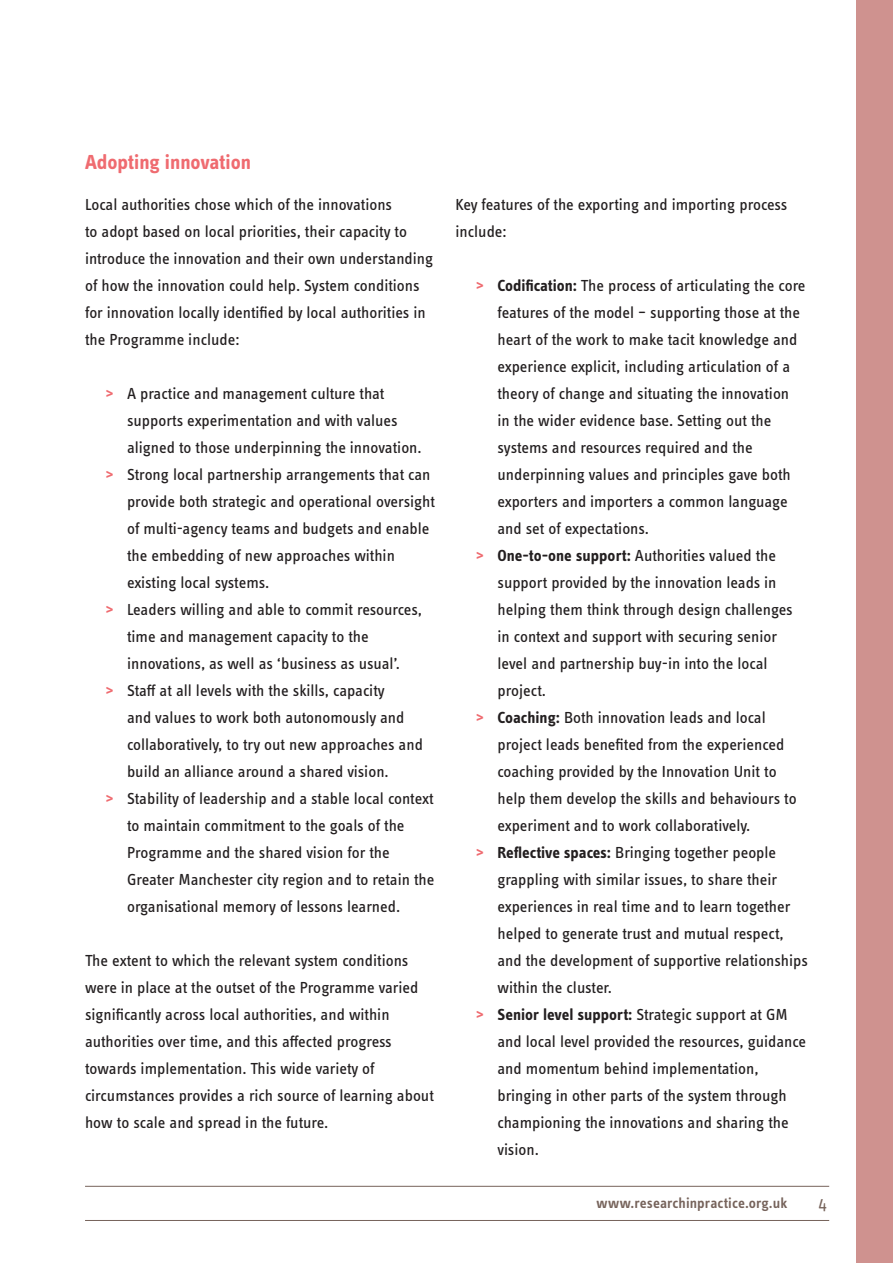
<style>
.page{position:relative;width:893px;height:1263px;background:#fff}
.page>*{position:absolute;margin:0;border:0;box-sizing:border-box;transform-origin:0 0}
.t1{font:700 21px "Info Text Pro";color:#ef6b70}
.t2{font:18px "Info Text Pro";color:#76635b}
.Body_Text{font:16.5px/27px "Info Text Pro";color:#231f20}
.t3{font:600 15px "Info Text Pro";letter-spacing:.005em;color:#76635b}
.s1{font-weight:700;color:#ef6b70}
.s2{font-weight:700}
</style>
<div class="page">
<div style="left:857px;top:0;width:36px;height:1263px;background:#cf928f"></div>
<hr style="left:85px;top:1220px;width:744px;height:1px;background:#76635b">
<hr style="left:85px;top:1186px;width:744px;height:1px;background:#76635b">
<p class="t1" style="left:85px;top:149px;width:168px">Adopting innovation</p>
<p class="Body_Text" style="left:85px;top:191px;width:350px">Local authorities chose which of the innovations<br>to adopt based on local priorities, their capacity to introduce the innovation and their own understanding of how the innovation could help. System conditions for innovation locally identified by local authorities in the Programme include:</p>
<p class="Body_Text" style="left:127px;top:380px;width:296px;text-indent:-21px"><span class="s1">&gt;</span> A practice and management culture that supports experimentation and with values aligned to those underpinning the innovation.</p>
<p class="Body_Text" style="left:127px;top:461px;width:309px;text-indent:-21px"><span class="s1">&gt;</span> Strong local partnership arrangements that can provide both strategic and operational oversight of multi-agency teams and budgets and enable the embedding of new approaches within existing local systems.</p>
<p class="Body_Text" style="left:127px;top:596px;width:297px;text-indent:-21px"><span class="s1">&gt;</span> Leaders willing and able to commit resources, time and management capacity to the innovations, as well as ‘business as usual’.</p>
<p class="Body_Text" style="left:127px;top:677px;width:297px;text-indent:-21px"><span class="s1">&gt;</span> Staff at all levels with the skills, capacity<br>and values to work both autonomously and collaboratively, to try out new approaches and build an alliance around a shared vision.</p>
<p class="Body_Text" style="left:127px;top:785px;width:309px;text-indent:-21px"><span class="s1">&gt;</span> Stability of leadership and a stable local context to maintain commitment to the goals of the Programme and the shared vision for the Greater Manchester city region and to retain the organisational memory of lessons learned.</p>
<p class="Body_Text" style="left:85px;top:947px;width:350px">The extent to which the relevant system conditions were in place at the outset of the Programme varied significantly across local authorities, and within authorities over time, and this affected progress towards implementation. This wide variety of circumstances provides a rich source of learning about how to scale and spread in the future.</p>
<p class="Body_Text" style="left:455px;top:191px;width:333px">Key features of the exporting and importing process include:</p>
<p class="Body_Text" style="left:497px;top:272px;width:310px;text-indent:-21px"><span class="s1">&gt;</span> <span class="s2">Codification:</span> The process of articulating the core features of the model – supporting those at the heart of the work to make tacit knowledge and experience explicit, including articulation of a theory of change and situating the innovation in the wider evidence base. Setting out the systems and resources required and the underpinning values and principles gave both exporters and importers a common language and set of expectations.</p>
<p class="Body_Text" style="left:497px;top:542px;width:297px;text-indent:-21px"><span class="s1">&gt;</span> <span class="s2">One-to-one support:</span> Authorities valued the support provided by the innovation leads in helping them think through design challenges in context and support with securing senior level and partnership buy-in into the local project.</p>
<p class="Body_Text" style="left:497px;top:704px;width:301px;text-indent:-21px"><span class="s1">&gt;</span> <span class="s2">Coaching:</span> Both innovation leads and local project leads benefited from the experienced coaching provided by the Innovation Unit to help them develop the skills and behaviours to experiment and to work collaboratively.</p>
<p class="Body_Text" style="left:497px;top:839px;width:312px;text-indent:-21px"><span class="s1">&gt;</span> <span class="s2">Reflective spaces:</span> Bringing together people grappling with similar issues, to share their experiences in real time and to learn together helped to generate trust and mutual respect, and the development of supportive relationships within the cluster.</p>
<p class="Body_Text" style="left:497px;top:1001px;width:310px;text-indent:-21px"><span class="s1">&gt;</span> <span class="s2">Senior level support:</span> Strategic support at GM and local level provided the resources, guidance and momentum behind implementation, bringing in other parts of the system through championing the innovations and sharing the vision.</p>
<p class="t3" style="left:597px;top:1194px;width:192px">www.researchinpractice.org.uk</p>
<p class="t2" style="left:818px;top:1192px;width:10px">4</p>
</div>
